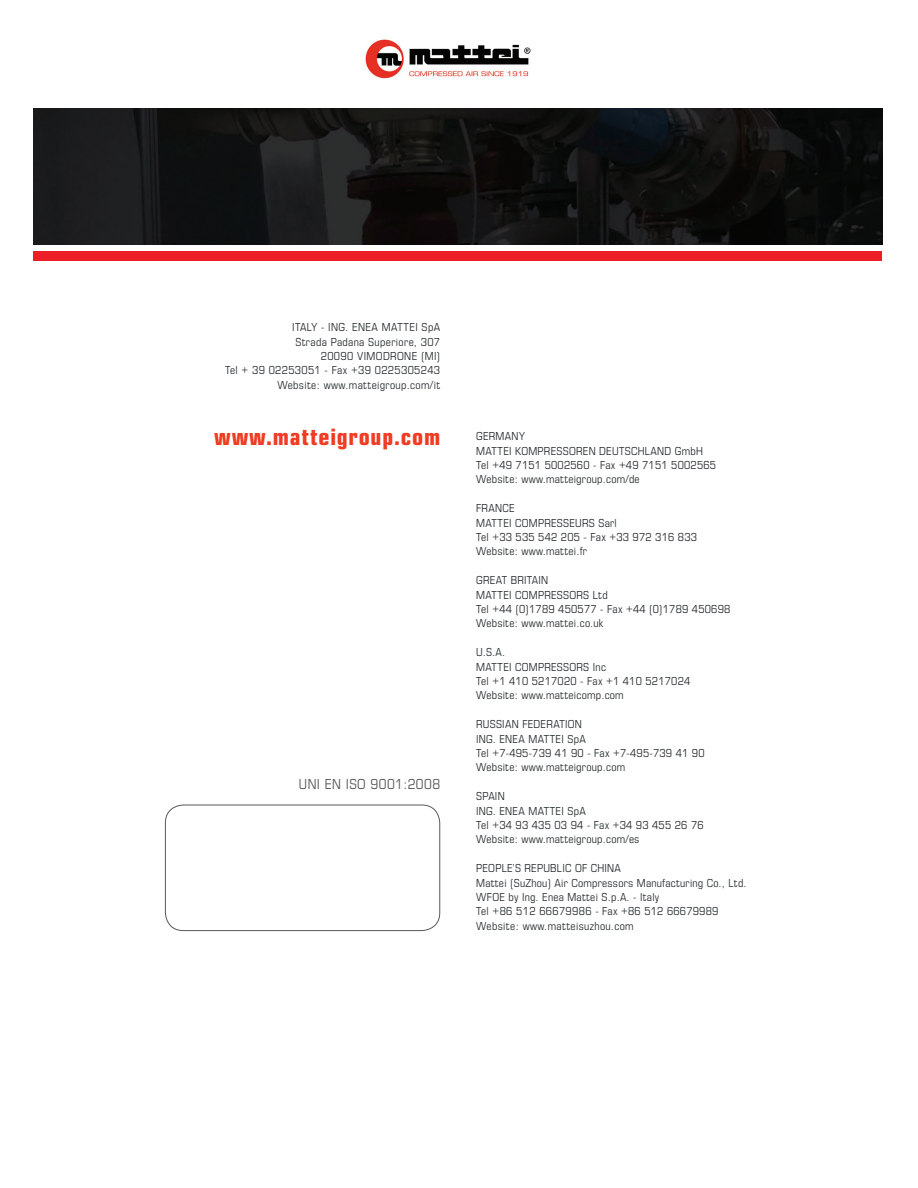
<style>
.page{position:relative;width:918px;height:1188px;background:#fff}
.page>*{position:absolute;margin:0;border:0;box-sizing:border-box;transform-origin:0 0}
.t1{font:25.5px "Eurostile Con Hea";letter-spacing:.03em;color:#ef3c22}
.t2{font:15px "Eurostile Con";letter-spacing:.03em;color:#57585a}
.t3{font:12px/14.4px "Eurostile Con";letter-spacing:.02em;color:#2a2f31}
</style>
<div class="page">
<img style="left:33px;top:108px;width:849px;height:136px">
<img style="left:365px;top:39px;width:166px;height:40px">
<div style="left:165px;top:805px;width:275px;height:126px;border:1px solid #57585a;border-radius:18px"></div>
<div style="left:33px;top:251px;width:849px;height:9px;background:#ed1f26"></div>
<p class="t3" style="left:225px;top:319px;width:216px;text-align:right">ITALY - ING. ENEA MATTEI SpA<br>Strada Padana Superiore, 307<br>20090 VIMODRONE (MI)<br>Tel + 39 02253051 - Fax +39 0225305243<br>Website: www.matteigroup.com/it</p>
<h1 class="t1" style="left:214px;top:418px;width:228px">www.matteigroup.com</h1>
<p class="t2" style="left:299px;top:774px;width:143px">UNI EN ISO 9001:2008</p>
<p class="t3" style="left:476px;top:428px;width:241px">GERMANY<br>MATTEI KOMPRESSOREN DEUTSCHLAND GmbH<br>Tel +49 7151 5002560 - Fax +49 7151 5002565<br>Website: www.matteigroup.com/de</p>
<p class="t3" style="left:476px;top:500px;width:222px">FRANCE<br>MATTEI COMPRESSEURS Sarl<br>Tel +33 535 542 205 - Fax +33 972 316 833<br>Website: www.mattei.fr</p>
<p class="t3" style="left:476px;top:572px;width:256px">GREAT BRITAIN<br>MATTEI COMPRESSORS Ltd<br>Tel +44 (0)1789 450577 - Fax +44 (0)1789 450698<br>Website: www.mattei.co.uk</p>
<p class="t3" style="left:476px;top:644px;width:216px">U.S.A.<br>MATTEI COMPRESSORS Inc<br>Tel +1 410 5217020 - Fax +1 410 5217024<br>Website: www.matteicomp.com</p>
<p class="t3" style="left:476px;top:716px;width:230px">RUSSIAN FEDERATION<br>ING. ENEA MATTEI SpA<br>Tel +7-495-739 41 90 - Fax +7-495-739 41 90<br>Website: www.matteigroup.com</p>
<p class="t3" style="left:476px;top:788px;width:229px">SPAIN<br>ING. ENEA MATTEI SpA<br>Tel +34 93 435 03 94 - Fax +34 93 455 26 76<br>Website: www.matteigroup.com/es</p>
<p class="t3" style="left:476px;top:860px;width:272px">PEOPLE’S REPUBLIC OF CHINA<br>Mattei (SuZhou) Air Compressors Manufacturing Co., Ltd.<br>WFOE by Ing. Enea Mattei S.p.A. - Italy<br>Tel +86 512 66679986 - Fax +86 512 66679989<br>Website: www.matteisuzhou.com</p>
</div>
